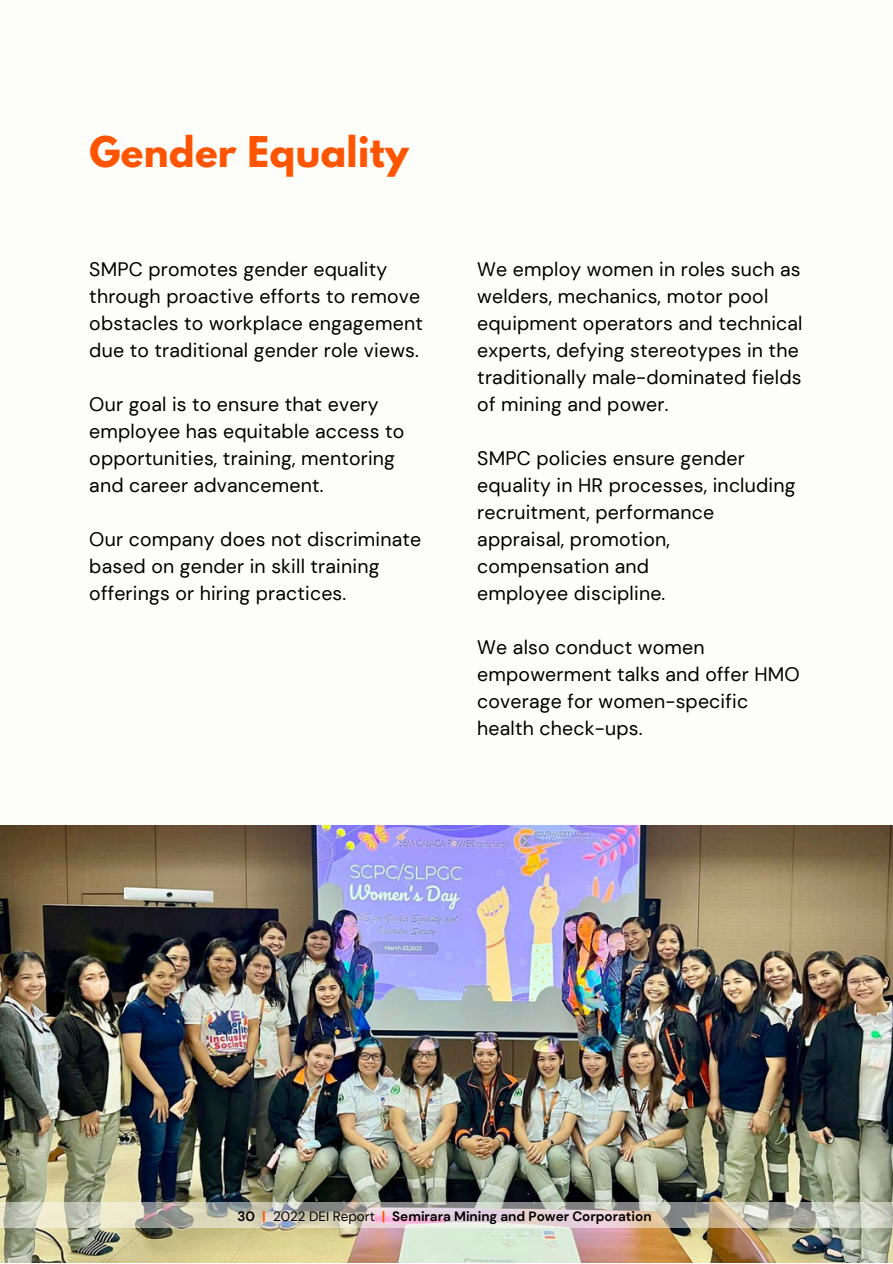
<style>
.page{position:relative;width:893px;height:1264px;background:#fff}
.page>*{position:absolute;margin:0;border:0;box-sizing:border-box;transform-origin:0 0}
.t1{font:700 37.5px "League Spartan";letter-spacing:.01em;color:#ff5400}
.t2{font:19.5px/27px "DM Sans";letter-spacing:.01em;color:#000}
.t3{font:700 13.5px "DM Sans";color:#000}
.s1{color:#ff5400}
.s2{font-weight:400}
</style>
<div class="page">
<div style="left:0;top:0;width:892px;height:1262px;background:#fdfdfa"></div>
<img style="left:0;top:825px;width:892px;height:437px">
<svg style="left:0;top:1202px;width:892px;height:25px;background:#c8c1b8"></svg>
<p class="t1" style="left:89px;top:133px;width:321px">Gender Equality</p>
<p class="t2" style="left:89px;top:256px;width:335px">SMPC promotes gender equality through proactive efforts to remove obstacles to workplace engagement due to traditional gender role views.</p>
<p class="t2" style="left:89px;top:391px;width:316px">Our goal is to ensure that every employee has equitable access to opportunities, training, mentoring and career advancement.</p>
<p class="t2" style="left:89px;top:526px;width:333px">Our company does not discriminate based on gender in skill training offerings or hiring practices.</p>
<p class="t2" style="left:477px;top:256px;width:327px">We employ women in roles such as welders, mechanics, motor pool equipment operators and technical experts, defying stereotypes in the traditionally male-dominated fields of mining and power.</p>
<p class="t2" style="left:477px;top:445px;width:320px">SMPC policies ensure gender equality in HR processes, including recruitment, performance appraisal, promotion, compensation and</p>
<p class="t2" style="left:477px;top:580px;width:190px">employee discipline.</p>
<p class="t2" style="left:477px;top:634px;width:324px">We also conduct women empowerment talks and offer HMO coverage for women-specific health check-ups.</p>
<p class="t3" style="left:237px;top:1207px;width:415px">30 <span class="s1">|</span> <span class="s2">2022 DEI Report</span> <span class="s1">|</span> Semirara Mining and Power Corporation</p>
</div>
